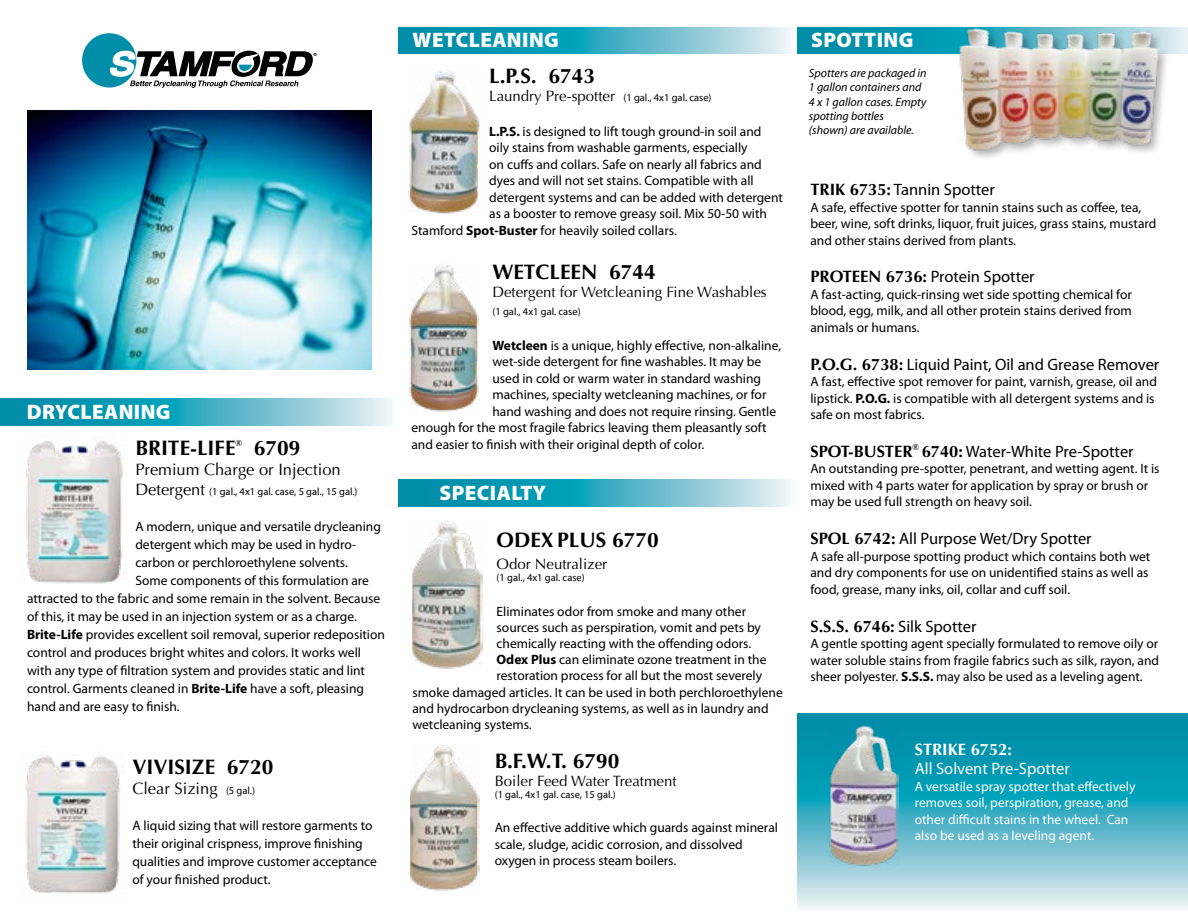
<style>
.page{position:relative;width:1188px;height:918px;background:#fff}
.page>*{position:absolute;margin:0;border:0;box-sizing:border-box;transform-origin:0 0}
.t1{font:700 21px "Optima";color:#000}
.t2{font:900 21px "Myriad Pro";letter-spacing:.02em;color:#fff}
.t3{font:16.5px "Myriad Pro";color:#000}
.t4{font:16.5px "Optima";color:#000}
.t5{font:700 16.5px "Optima";color:#000}
.t6{font:16.5px "Myriad Pro";color:#fff}
.t7{font:700 16.5px "Optima";color:#fff}
.t8{font:15px "Optima";color:#000}
.t9{font:13.5px/16.5px "Myriad Pro";color:#000}
.t10{font:13.5px/16.5px "Myriad Pro";color:#fff}
.t11{font:italic 12px/14.4px "Myriad Pro";color:#000}
.t12{font:10.5px "Myriad Pro";color:#000}
.t13{font:700 8.7px "Optima";color:#000}
.s1{font-family:"Optima";font-size:16.5px}
.s2{font-weight:700}
.s3{font-family:"Myriad Pro";font-size:10.5px}
.s4{font-family:"Optima";font-size:15px}
.s5{font-family:"Optima";font-weight:700}
.s6{font-family:"Myriad Pro";font-weight:400}
</style>
<div class="page">
<svg style="left:797px;top:714px;width:391px;height:195px;background:#4fb3c7"></svg>
<img style="left:26px;top:436px;width:97px;height:148px">
<img style="left:25px;top:752px;width:98px;height:142px">
<img style="left:408px;top:71px;width:72px;height:143px">
<svg style="left:399px;top:27px;width:392px;height:27px;background:#47b0c4"></svg>
<svg style="left:0;top:398px;width:393px;height:27px;background:#4ab2c5"></svg>
<svg style="left:797px;top:27px;width:391px;height:27px;background:#179db5"></svg>
<img style="left:409px;top:264px;width:70px;height:147px">
<div style="left:958px;top:29px;width:212px;height:132px;background:#000;opacity:.28"></div>
<img style="left:958px;top:27px;width:202px;height:125px">
<svg style="left:399px;top:479px;width:392px;height:27px;background:#47b0c4"></svg>
<img style="left:413px;top:521px;width:70px;height:147px">
<img style="left:411px;top:745px;width:69px;height:146px">
<img style="left:829px;top:724px;width:69px;height:143px">
<img style="left:27px;top:111px;width:345px;height:258px">
<div style="left:82px;top:33px;width:54px;height:55px;background:#008da8;border-radius:50%"></div>
<svg style="left:109px;top:34px;width:208px;height:54px"></svg>
<h1 class="t2" style="left:27px;top:397px;width:145px">DRYCLEANING</h1>
<h1 class="t1" style="left:135px;top:436px;width:102px">BRITE-LIFE</h1>
<p class="t13" style="left:236px;top:438px;width:8px">®</p>
<h1 class="t1" style="left:254px;top:436px;width:48px">6709</h1>
<p class="t4" style="left:135px;top:460px;width:207px">Premium Charge or Injection</p>
<p class="t12" style="left:135px;top:485px;width:224px"><span class="s1">Detergent</span> (1 gal., 4x1 gal. case, 5 gal., 15 gal.)</p>
<p class="t9" style="left:135px;top:518px;width:247px">A modern, unique and versatile drycleaning</p>
<p class="t9" style="left:135px;top:536px;width:222px">detergent which may be used in hydro-</p>
<p class="t9" style="left:135px;top:554px;width:214px">carbon or perchloroethylene solvents.</p>
<p class="t9" style="left:135px;top:572px;width:235px">Some components of this formulation are</p>
<p class="t9" style="left:27px;top:590px;width:355px">attracted to the fabric and some remain in the solvent. Because</p>
<p class="t9" style="left:27px;top:608px;width:331px">of this, it may be used in an injection system or as a charge.</p>
<p class="t9" style="left:27px;top:626px;width:360px"><span class="s2">Brite-Life</span> provides excellent soil removal, superior redeposition</p>
<p class="t9" style="left:27px;top:644px;width:336px">control and produces bright whites and colors. It works well</p>
<p class="t9" style="left:27px;top:662px;width:340px">with any type of filtration system and provides static and lint</p>
<p class="t9" style="left:27px;top:680px;width:339px">control. Garments cleaned in <span class="s2">Brite-Life</span> have a soft, pleasing</p>
<p class="t9" style="left:27px;top:698px;width:154px">hand and are easy to finish.</p>
<h1 class="t1" style="left:132px;top:755px;width:143px">VIVISIZE 6720</h1>
<p class="t4" style="left:132px;top:779px;width:124px">Clear Sizing <span class="s3">(5 gal.)</span></p>
<p class="t9" style="left:132px;top:816px;width:246px;line-height:18px">A liquid sizing that will restore garments to their original crispness, improve finishing qualities and improve customer acceptance of your finished product.</p>
<h1 class="t2" style="left:413px;top:26px;width:148px">WETCLEANING</h1>
<h1 class="t1" style="left:489px;top:64px;width:107px">L.P.S. 6743</h1>
<p class="t12" style="left:489px;top:91px;width:224px"><span class="s4">Laundry Pre-spotter</span> (1 gal., 4x1 gal. case)</p>
<p class="t9" style="left:489px;top:123px;width:274px"><span class="s2">L.P.S.</span> is designed to lift tough ground-in soil and</p>
<p class="t9" style="left:489px;top:139px;width:260px">oily stains from washable garments, especially</p>
<p class="t9" style="left:489px;top:156px;width:274px">on cuffs and collars. Safe on nearly all fabrics and</p>
<p class="t9" style="left:489px;top:172px;width:266px">dyes and will not set stains. Compatible with all</p>
<p class="t9" style="left:489px;top:189px;width:295px">detergent systems and can be added with detergent</p>
<p class="t9" style="left:489px;top:205px;width:279px">as a booster to remove greasy soil. Mix 50-50 with</p>
<p class="t9" style="left:411px;top:222px;width:267px">Stamford <span class="s2">Spot-Buster</span> for heavily soiled collars.</p>
<h1 class="t1" style="left:492px;top:260px;width:165px">WETCLEEN 6744</h1>
<p class="t8" style="left:492px;top:283px;width:276px">Detergent for Wetcleaning Fine Washables</p>
<p class="t12" style="left:492px;top:305px;width:90px">(1 gal., 4x1 gal. case)</p>
<p class="t9" style="left:492px;top:337px;width:290px"><span class="s2">Wetcleen</span> is a unique, highly effective, non-alkaline,</p>
<p class="t9" style="left:492px;top:353px;width:270px">wet-side detergent for fine washables. It may be</p>
<p class="t9" style="left:492px;top:370px;width:270px">used in cold or warm water in standard washing</p>
<p class="t9" style="left:492px;top:386px;width:275px">machines, specialty wetcleaning machines, or for</p>
<p class="t9" style="left:492px;top:403px;width:285px">hand washing and does not require rinsing. Gentle</p>
<p class="t9" style="left:411px;top:419px;width:357px">enough for the most fragile fabrics leaving them pleasantly soft</p>
<p class="t9" style="left:411px;top:436px;width:294px">and easier to finish with their original depth of color.</p>
<h1 class="t2" style="left:440px;top:479px;width:108px">SPECIALTY</h1>
<h1 class="t1" style="left:497px;top:528px;width:164px">ODEX PLUS 6770</h1>
<p class="t8" style="left:497px;top:555px;width:112px">Odor Neutralizer</p>
<p class="t12" style="left:497px;top:571px;width:90px">(1 gal., 4x1 gal. case)</p>
<p class="t9" style="left:497px;top:603px;width:251px">Eliminates odor from smoke and many other</p>
<p class="t9" style="left:497px;top:619px;width:266px">sources such as perspiration, vomit and pets by</p>
<p class="t9" style="left:497px;top:635px;width:256px">chemically reacting with the offending odors.</p>
<p class="t9" style="left:497px;top:651px;width:271px"><span class="s2">Odex Plus</span> can eliminate ozone treatment in the</p>
<p class="t9" style="left:497px;top:667px;width:267px">restoration process for all but the most severely</p>
<p class="t9" style="left:412px;top:684px;width:372px">smoke damaged articles. It can be used in both perchloroethylene</p>
<p class="t9" style="left:412px;top:700px;width:358px">and hydrocarbon drycleaning systems, as well as in laundry and</p>
<p class="t9" style="left:412px;top:716px;width:121px">wetcleaning systems.</p>
<h1 class="t1" style="left:495px;top:748px;width:126px">B.F.W.T. 6790</h1>
<p class="t8" style="left:495px;top:772px;width:183px">Boiler Feed Water Treatment</p>
<p class="t12" style="left:495px;top:788px;width:122px">(1 gal., 4x1 gal. case, 15 gal.)</p>
<p class="t9" style="left:495px;top:820px;width:285px">An effective additive which guards against mineral scale, sludge, acidic corrosion, and dissolved oxygen in process steam boilers.</p>
<h1 class="t2" style="left:811px;top:26px;width:104px">SPOTTING</h1>
<p class="t11" style="left:809px;top:65px;width:119px">Spotters are packaged in<br>1 gallon containers and<br>4 x 1 gallon cases. Empty spotting bottles<br>(shown) are available.</p>
<p class="t3" style="left:810px;top:179px;width:186px"><span class="s5">TRIK 6735:</span> Tannin Spotter</p>
<p class="t9" style="left:810px;top:199px;width:348px">A safe, effective spotter for tannin stains such as coffee, tea, beer, wine, soft drinks, liquor, fruit juices, grass stains, mustard and other stains derived from plants.</p>
<p class="t3" style="left:810px;top:267px;width:226px"><span class="s5">PROTEEN 6736:</span> Protein Spotter</p>
<p class="t9" style="left:810px;top:286px;width:323px;text-align:justify">A fast-acting, quick-rinsing wet side spotting chemical for blood, egg, milk, and all other protein stains derived from animals or humans.</p>
<p class="t3" style="left:810px;top:354px;width:350px"><span class="s5">P.O.G. 6738:</span> Liquid Paint, Oil and Grease Remover</p>
<p class="t9" style="left:810px;top:373px;width:348px">A fast, effective spot remover for paint, varnish, grease, oil and lipstick. <span class="s2">P.O.G.</span> is compatible with all detergent systems and is safe on most fabrics.</p>
<p class="t3" style="left:810px;top:441px;width:325px"><span class="s5">SPOT-BUSTER</span><sup>®</sup> <span class="s5">6740:</span> Water-White Pre-Spotter</p>
<p class="t9" style="left:810px;top:460px;width:351px">An outstanding pre-spotter, penetrant, and wetting agent. It is mixed with 4 parts water for application by spray or brush or may be used full strength on heavy soil.</p>
<p class="t3" style="left:810px;top:529px;width:283px"><span class="s5">SPOL 6742:</span> All Purpose Wet/Dry Spotter</p>
<p class="t9" style="left:810px;top:548px;width:342px">A safe all-purpose spotting product which contains both wet and dry components for use on unidentified stains as well as food, grease, many inks, oil, collar and cuff soil.</p>
<p class="t5" style="left:810px;top:616px;width:168px">S.S.S. 6746: <span class="s6">Silk Spotter</span></p>
<p class="t9" style="left:810px;top:635px;width:350px;text-align:justify">A gentle spotting agent specially formulated to remove oily or water soluble stains from fragile fabrics such as silk, rayon, and sheer polyester. <span class="s2">S.S.S.</span> may also be used as a leveling agent.</p>
<p class="t7" style="left:915px;top:739px;width:99px">STRIKE 6752:</p>
<p class="t6" style="left:915px;top:759px;width:157px">All Solvent Pre-Spotter</p>
<p class="t10" style="left:915px;top:778px;width:222px">A versatile spray spotter that effectively removes soil, perspiration, grease, and other difficult stains in the wheel. Can also be used as a leveling agent.</p>
</div>
